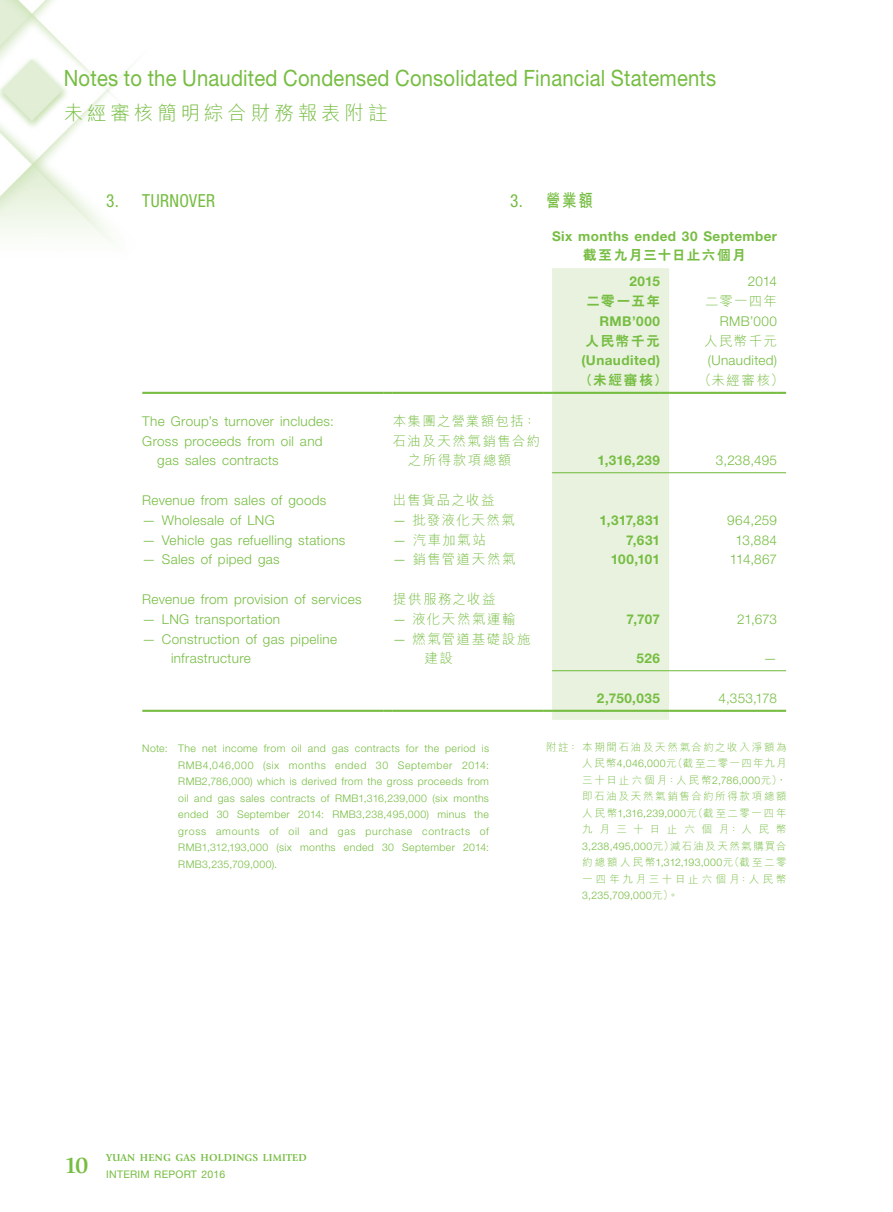
<style>
.page{position:relative;width:893px;height:1212px;background:#fff}
.page>*{position:absolute;margin:0;border:0;box-sizing:border-box;transform-origin:0 0}
.t1{font:700 24px "Giovanni Std";color:#76bd42}
.t2{font:22.5px "Helvetica Neue LT Std";letter-spacing:.01em;color:#76bd42;scale:.9 1}
.t3{font:300 19.5px "M Hei HK";letter-spacing:.2em;color:#76bd42}
._03_H1{font:condensed 18px "Helvetica Neue LT Std";letter-spacing:.025em;color:#76bd42;scale:.96 1}
._03_H1-2{font:700 18px "M Hei HK";color:#76bd42;scale:.8 1}
._15_Table_Stub{font:300 13.5px/19.5px "Helvetica Neue LT Std";letter-spacing:.025em;color:#76bd42}
._31_table_tab_6pt{font:700 13.5px "Helvetica Neue LT Std";letter-spacing:.03em;color:#76bd42}
._15_Table_Stub-2{font:300 13.5px/19.5px "M Hei HK";letter-spacing:.105em;color:#76bd42}
._31_table_tab_6pt-2{font:300 13.5px "Helvetica Neue LT Std";letter-spacing:.02em;color:#76bd42}
._31_table_tab_6pt-3{font:800 13.5px "C Hei 2 HK";letter-spacing:.13em;color:#76bd42}
._31_table_tab_6pt-4{font:300 13.5px "M Hei HK";letter-spacing:.1em;color:#76bd42}
._22____IN2__Note{font:300 10.5px/16.5px "Helvetica Neue LT Std";letter-spacing:.035em;color:#76bd42;text-align:justify}
._22____IN2__Note-2{font:300 10.5px/16.5px "M Hei HK";letter-spacing:.245em;color:#76bd42;text-align:justify}
.t4{font:700 10.5px "Giovanni Std";letter-spacing:.025em;color:#76bd42}
.t5{font:10.5px "Helvetica Neue LT Std";letter-spacing:.025em;color:#76bd42}
.s1{font-family:"Helvetica Neue LT Std";font-weight:400;font-stretch:condensed}
.s2{font-family:"Helvetica Neue LT Std"}
</style>
<div class="page">
<img style="left:0;top:0;width:134px;height:242px">
<div style="left:552px;top:268px;width:117px;height:452px;background:#e8f2de"></div>
<hr style="left:142px;top:392px;width:242px;height:2px;background:#76bd42">
<svg style="left:384px;top:392px;width:9px;height:2px"></svg>
<hr style="left:393px;top:392px;width:150px;height:2px;background:#76bd42">
<svg style="left:543px;top:392px;width:9px;height:2px"></svg>
<hr style="left:552px;top:392px;width:108px;height:2px;background:#76bd42">
<svg style="left:660px;top:392px;width:9px;height:2px"></svg>
<hr style="left:669px;top:392px;width:108px;height:2px;background:#76bd42">
<svg style="left:777px;top:392px;width:9px;height:2px"></svg>
<hr style="left:552px;top:472px;width:108px;height:1px;background:#76bd42">
<hr style="left:669px;top:472px;width:108px;height:1px;background:#76bd42">
<hr style="left:552px;top:670px;width:108px;height:1px;background:#76bd42">
<hr style="left:669px;top:670px;width:108px;height:1px;background:#76bd42">
<hr style="left:142px;top:710px;width:242px;height:2px;background:#76bd42">
<svg style="left:384px;top:710px;width:9px;height:2px"></svg>
<hr style="left:393px;top:710px;width:150px;height:2px;background:#76bd42">
<svg style="left:543px;top:710px;width:9px;height:2px"></svg>
<hr style="left:552px;top:710px;width:108px;height:2px;background:#76bd42">
<svg style="left:660px;top:710px;width:9px;height:2px"></svg>
<hr style="left:669px;top:710px;width:108px;height:2px;background:#76bd42">
<svg style="left:777px;top:710px;width:9px;height:2px"></svg>
<h2 class="t2" style="left:64px;top:64px;width:726px">Notes to the Unaudited Condensed Consolidated Financial Statements</h2>
<h3 class="t3" style="left:64px;top:99px;width:325px">未經審核簡明綜合財務報表附註</h3>
<p class="_03_H1" style="left:106px;top:191px;width:115px">3. TURNOVER</p>
<p class="_03_H1-2" style="left:510px;top:188px;width:105px"><span class="s1">3.</span> 營業額</p>
<p class="_31_table_tab_6pt" style="left:552px;top:228px;width:227px">Six months ended 30 September</p>
<p class="_31_table_tab_6pt-3" style="left:583px;top:246px;width:164px">截至九月三十日止六個月</p>
<p class="_31_table_tab_6pt" style="left:629px;top:273px;width:32px">2015</p>
<p class="_31_table_tab_6pt-2" style="left:748px;top:273px;width:31px">2014</p>
<p class="_31_table_tab_6pt-3" style="left:586px;top:292px;width:75px">二零一五年</p>
<p class="_31_table_tab_6pt-4" style="left:705px;top:292px;width:73px">二零一四年</p>
<p class="_31_table_tab_6pt" style="left:599px;top:313px;width:62px">RMB’000</p>
<p class="_31_table_tab_6pt-2" style="left:720px;top:313px;width:59px">RMB’000</p>
<p class="_31_table_tab_6pt-3" style="left:585px;top:332px;width:76px">人民幣千元</p>
<p class="_31_table_tab_6pt-4" style="left:704px;top:331px;width:75px">人民幣千元</p>
<p class="_31_table_tab_6pt" style="left:581px;top:352px;width:80px">(Unaudited)</p>
<p class="_31_table_tab_6pt-2" style="left:708px;top:352px;width:71px">(Unaudited)</p>
<p class="_31_table_tab_6pt-3" style="left:580px;top:371px;width:89px">（未經審核）</p>
<p class="_31_table_tab_6pt-4" style="left:698px;top:371px;width:87px">（未經審核）</p>
<p class="_15_Table_Stub" style="left:142px;top:411px;width:193px">The Group’s turnover includes:</p>
<p class="_15_Table_Stub-2" style="left:393px;top:410px;width:145px">本集團之營業額包括：</p>
<p class="_15_Table_Stub" style="left:157px;top:431px;width:167px;text-indent:-15px">Gross proceeds from oil and gas sales contracts</p>
<p class="_15_Table_Stub-2" style="left:408px;top:430px;width:134px;text-indent:-15px">石油及天然氣銷售合約之所得款項總額</p>
<p class="_31_table_tab_6pt" style="left:597px;top:452px;width:64px">1,316,239</p>
<p class="_31_table_tab_6pt-2" style="left:716px;top:452px;width:63px">3,238,495</p>
<p class="_15_Table_Stub" style="left:142px;top:490px;width:186px">Revenue from sales of goods</p>
<p class="_15_Table_Stub-2" style="left:393px;top:490px;width:103px">出售貨品之收益</p>
<p class="_15_Table_Stub" style="left:142px;top:510px;width:134px">— Wholesale of LNG</p>
<p class="_15_Table_Stub-2" style="left:393px;top:510px;width:124px"><span class="s2">—</span> 批發液化天然氣</p>
<p class="_31_table_tab_6pt" style="left:600px;top:512px;width:62px">1,317,831</p>
<p class="_31_table_tab_6pt-2" style="left:727px;top:512px;width:51px">964,259</p>
<p class="_15_Table_Stub" style="left:142px;top:530px;width:205px">— Vehicle gas refuelling stations</p>
<p class="_15_Table_Stub-2" style="left:393px;top:529px;width:95px"><span class="s2">—</span> 汽車加氣站</p>
<p class="_31_table_tab_6pt" style="left:626px;top:531px;width:35px">7,631</p>
<p class="_31_table_tab_6pt-2" style="left:735px;top:532px;width:43px">13,884</p>
<p class="_15_Table_Stub" style="left:142px;top:549px;width:139px">— Sales of piped gas</p>
<p class="_15_Table_Stub-2" style="left:393px;top:549px;width:124px"><span class="s2">—</span> 銷售管道天然氣</p>
<p class="_31_table_tab_6pt" style="left:611px;top:551px;width:51px">100,101</p>
<p class="_31_table_tab_6pt-2" style="left:730px;top:551px;width:49px">114,867</p>
<p class="_15_Table_Stub" style="left:142px;top:589px;width:221px">Revenue from provision of services</p>
<p class="_15_Table_Stub-2" style="left:393px;top:589px;width:104px">提供服務之收益</p>
<p class="_15_Table_Stub" style="left:142px;top:609px;width:139px">— LNG transportation</p>
<p class="_15_Table_Stub-2" style="left:393px;top:608px;width:124px"><span class="s2">—</span> 液化天然氣運輸</p>
<p class="_31_table_tab_6pt" style="left:627px;top:610px;width:35px">7,707</p>
<p class="_31_table_tab_6pt-2" style="left:737px;top:611px;width:42px">21,673</p>
<p class="_15_Table_Stub" style="left:171px;top:629px;width:168px;text-indent:-29px">— Construction of gas pipeline infrastructure</p>
<p class="_15_Table_Stub-2" style="left:424px;top:628px;width:108px;text-indent:-32px"><span class="s2">—</span> 燃氣管道基礎設施建設</p>
<p class="_31_table_tab_6pt" style="left:636px;top:650px;width:25px">526</p>
<p class="_31_table_tab_6pt-2" style="left:764px;top:650px;width:15px">—</p>
<p class="_31_table_tab_6pt" style="left:597px;top:690px;width:65px">2,750,035</p>
<p class="_31_table_tab_6pt-2" style="left:719px;top:690px;width:60px">4,353,178</p>
<p class="_22____IN2__Note" style="left:178px;top:740px;width:312px;text-indent:-36px">Note: The net income from oil and gas contracts for the period is RMB4,046,000 (six months ended 30 September 2014:<br>RMB2,786,000) which is derived from the gross proceeds from oil and gas sales contracts of RMB1,316,239,000 (six months ended 30 September 2014: RMB3,238,495,000) minus the gross amounts of oil and gas purchase contracts of RMB1,312,193,000 (six months ended 30 September 2014:<br>RMB3,235,709,000).</p>
<p class="_22____IN2__Note-2" style="left:582px;top:738px;width:206px;text-indent:-36px">附註：本期間石油及天然氣合約之收入淨額為人民幣<span class="s2">4,046,000</span>元（截至二零一四年九月三十日止六個月：人民幣<span class="s2">2,786,000</span>元），即石油及天然氣銷售合約所得款項總額人民幣<span class="s2">1,316,239,000</span>元（截至二零一四年九月三十日止六個月：人民幣<span class="s2">3,238,495,000</span>元）減石油及天然氣購買合約總額人民幣<span class="s2">1,312,193,000</span>元（截至二零一四年九月三十日止六個月：人民幣<span class="s2">3,235,709,000</span>元）。</p>
<h1 class="t1" style="left:64px;top:1151px;width:26px">10</h1>
<p class="t4" style="left:106px;top:1151px;width:202px">YUAN HENG GAS HOLDINGS LIMITED</p>
<p class="t5" style="left:106px;top:1168px;width:121px">INTERIM REPORT 2016</p>
</div>
